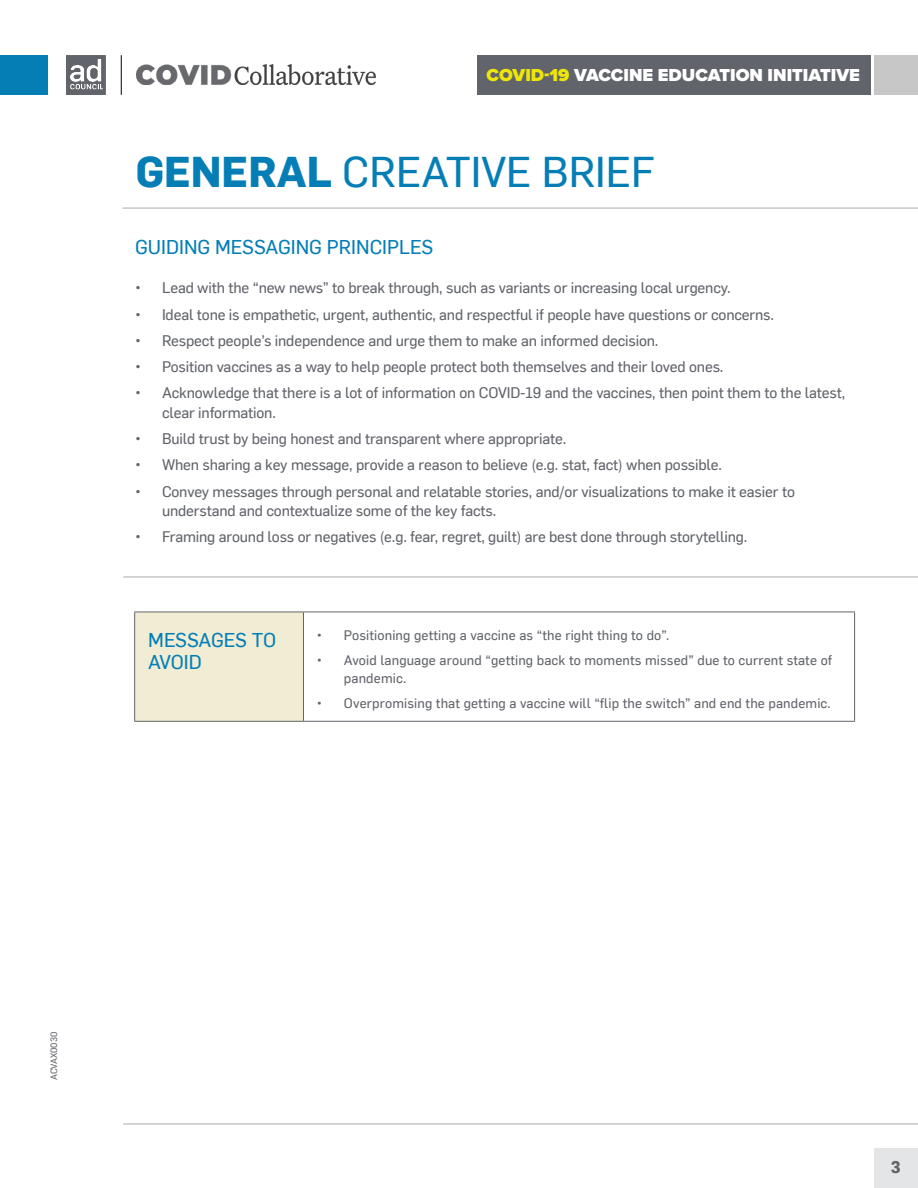
<style>
.page{position:relative;width:918px;height:1188px;background:#fff}
.page>*{position:absolute;margin:0;border:0;box-sizing:border-box;transform-origin:0 0}
.t1{font:42px "Flama Basic";color:#057eb6}
.t2{font:19.5px/22.5px "Flama Basic";color:#057eb6}
.t3{font:900 18px "Proxima Nova";color:#fff}
.t4{font:700 16.5px "Flama";color:#626469}
.t5{font:15px/19.5px "Flama Basic";letter-spacing:-.01em;color:#61646a}
.t6{font:13.5px/18px "Flama Basic";letter-spacing:.01em;color:#61646a}
.t7{font:9px "Flama Basic";color:#61646a}
.s1{color:#eee609}
.s2{font-family:"Flama";font-weight:700}
</style>
<div class="page">
<div style="left:874px;top:1148px;width:44px;height:40px;background:#e3e5e6"></div>
<img style="left:137px;top:65px;width:238px;height:20px">
<hr style="left:121px;top:55px;width:1px;height:40px;background:#000">
<div style="left:0;top:55px;width:48px;height:40px;background:#057eb6"></div>
<div style="left:477px;top:55px;width:393px;height:40px;background:#61646a"></div>
<div style="left:874px;top:55px;width:44px;height:40px;background:#c7c7c7"></div>
<hr style="left:123px;top:1123px;width:795px;height:2px;background:#c7c7c7">
<hr style="left:123px;top:207px;width:795px;height:2px;background:#c7c7c7">
<hr style="left:123px;top:576px;width:795px;height:2px;background:#c7c7c7">
<svg style="left:66px;top:55px;width:40px;height:40px"></svg>
<div style="left:135px;top:612px;width:168px;height:109px;background:#f1edd4"></div>
<hr style="left:134px;top:612px;width:169px;height:1px;background:#61646a">
<hr style="left:134px;top:612px;width:1px;height:109px;background:#61646a">
<hr style="left:303px;top:612px;width:552px;height:1px;background:#61646a">
<hr style="left:303px;top:612px;width:1px;height:109px;background:#61646a">
<hr style="left:854px;top:612px;width:1px;height:109px;background:#61646a">
<hr style="left:134px;top:721px;width:169px;height:1px;background:#61646a">
<hr style="left:303px;top:721px;width:552px;height:1px;background:#61646a">
<p class="t3" style="left:487px;top:62px;width:375px"><span class="s1">COVID-19</span> VACCINE EDUCATION INITIATIVE</p>
<h1 class="t1" style="left:136px;top:142px;width:521px"><span class="s2">GENERAL</span> CREATIVE BRIEF</h1>
<h2 class="t2" style="left:135px;top:234px;width:300px">GUIDING MESSAGING PRINCIPLES</h2>
<p class="t5" style="left:135px;top:277px;width:597px">• Lead with the “new news” to break through, such as variants or increasing local urgency.</p>
<p class="t5" style="left:135px;top:304px;width:641px">• Ideal tone is empathetic, urgent, authentic, and respectful if people have questions or concerns.</p>
<p class="t5" style="left:135px;top:330px;width:525px">• Respect people’s independence and urge them to make an informed decision.</p>
<p class="t5" style="left:135px;top:356px;width:590px">• Position vaccines as a way to help people protect both themselves and their loved ones.</p>
<p class="t5" style="left:162px;top:382px;width:685px;text-indent:-27px">• Acknowledge that there is a lot of information on COVID-19 and the vaccines, then point them to the latest, clear information.</p>
<p class="t5" style="left:135px;top:428px;width:433px">• Build trust by being honest and transparent where appropriate.</p>
<p class="t5" style="left:135px;top:454px;width:589px">• When sharing a key message, provide a reason to believe (e.g. stat, fact) when possible.</p>
<p class="t5" style="left:162px;top:481px;width:634px;text-indent:-27px">• Convey messages through personal and relatable stories, and/or visualizations to make it easier to understand and contextualize some of the key facts.</p>
<p class="t5" style="left:135px;top:526px;width:614px">• Framing around loss or negatives (e.g. fear, regret, guilt) are best done through storytelling.</p>
<h2 class="t2" style="left:148px;top:628px;width:129px">MESSAGES TO<br>AVOID</h2>
<p class="t6" style="left:317px;top:626px;width:354px">• Positioning getting a vaccine as “the right thing to do”.</p>
<p class="t6" style="left:344px;top:650px;width:490px;text-indent:-27px">• Avoid language around “getting back to moments missed” due to current state of pandemic.</p>
<p class="t6" style="left:317px;top:693px;width:515px">• Overpromising that getting a vaccine will “flip the switch” and end the pandemic.</p>
<p class="t7" style="left:48px;top:1080px;width:50px;rotate:-90deg">ACVAX0030</p>
<p class="t4" style="left:891px;top:1155px;width:11px">3</p>
</div>
